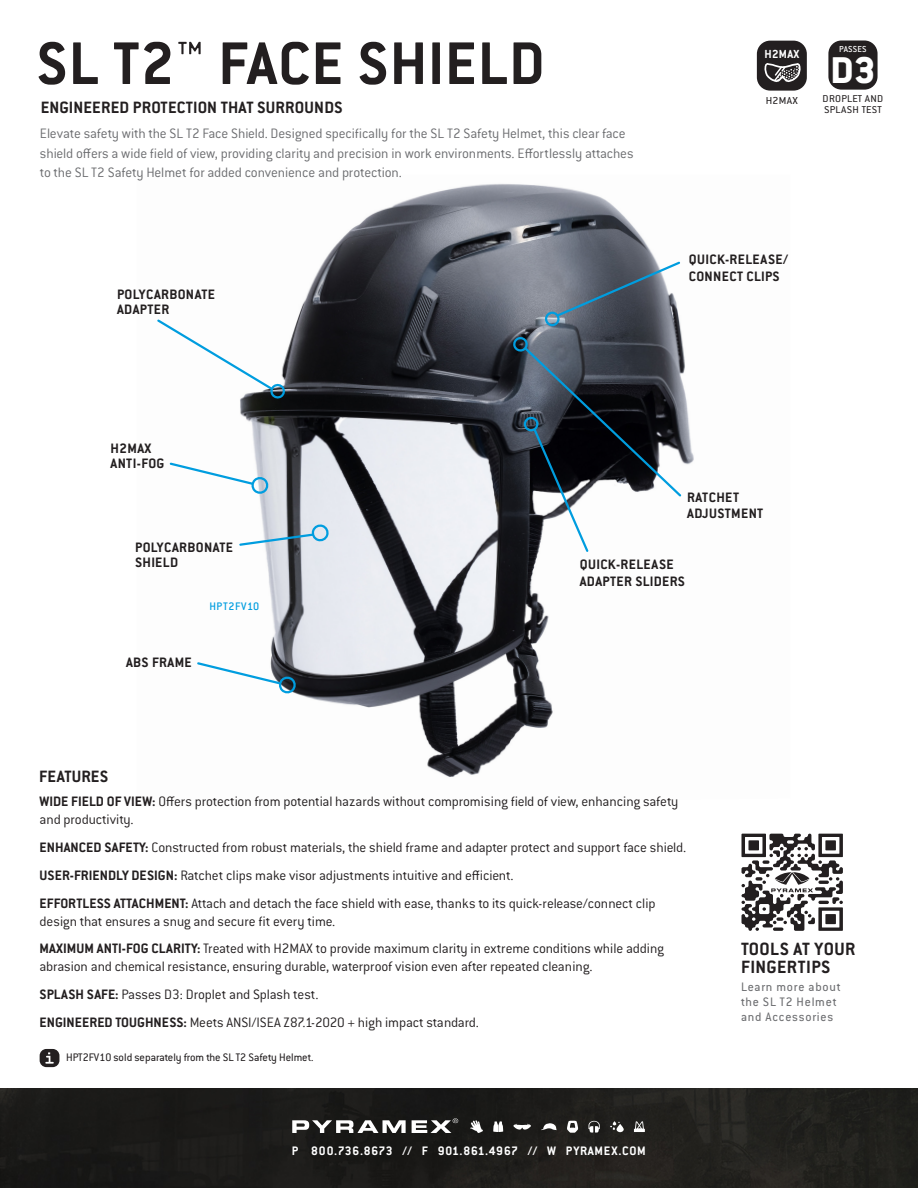
<style>
.page{position:relative;width:918px;height:1188px;background:#fff}
.page>*{position:absolute;margin:0;border:0;box-sizing:border-box;transform-origin:0 0}
.Model_Name{font:700 66px "Conduit ITC Std";letter-spacing:.02em;color:#231f20}
.t1{font:800 40.95px "Conduit ITC Std";color:#fff}
.t2{font:700 19.5px/18px "Conduit ITC Std";letter-spacing:.025em;color:#231f20}
.Description___no_rule{font:700 18px "Conduit ITC Std";letter-spacing:.01em;color:#231f20}
.Description___no_rule-2{font:300 15px/18px "Conduit ITC Std";letter-spacing:-.01em;color:#231f20}
.Description___no_rule-3{font:300 15px/19.5px "Conduit ITC Std";letter-spacing:-.01em;color:#6c6d70}
.t3{font:700 15px/16.5px "Conduit ITC Std";letter-spacing:.025em;color:#231f20}
.t4{font:700 13.5px "Conduit ITC Std";letter-spacing:.05em;color:#fff}
.t5{font:13.5px/15px "Conduit ITC Std";letter-spacing:.06em;color:#6c6d70}
.t6{font:700 12.9px "Conduit ITC Std";letter-spacing:.025em;color:#fff}
.t7{font:12px "Conduit ITC Std";color:#231f20}
.Description___no_rule-4{font:500 12px "Conduit ITC Std";letter-spacing:.05em;color:#009ddf}
.t8{font:11.1px "Conduit ITC Std";letter-spacing:.025em;color:#231f20;scale:1.07 1}
.t9{font:10.95px/10.2px "Conduit ITC Std";letter-spacing:.025em;color:#231f20;scale:1.07 1}
.t10{font:500 9.6px "Conduit ITC Std";letter-spacing:.02em;color:#fff}
.s1{font-weight:700}
</style>
<div class="page">
<img style="left:0;top:1088px;width:918px;height:100px">
<svg style="left:634px;top:1121px;width:11px;height:11px"></svg>
<svg style="left:610px;top:1121px;width:14px;height:11px"></svg>
<svg style="left:470px;top:1120px;width:13px;height:13px"></svg>
<svg style="left:493px;top:1121px;width:10px;height:11px"></svg>
<svg style="left:588px;top:1121px;width:12px;height:12px"></svg>
<svg style="left:567px;top:1121px;width:11px;height:12px"></svg>
<svg style="left:513px;top:1124px;width:18px;height:6px"></svg>
<svg style="left:541px;top:1122px;width:16px;height:8px"></svg>
<svg style="left:292px;top:1118px;width:166px;height:15px"></svg>
<img style="left:240px;top:184px;width:454px;height:593px">
<svg style="left:197px;top:661px;width:101px;height:32px"></svg>
<svg style="left:239px;top:522px;width:92px;height:25px"></svg>
<svg style="left:513px;top:337px;width:170px;height:217px"></svg>
<div style="left:524px;top:417px;width:14px;height:14px;border:2px solid #009ddf;border-radius:50%"></div>
<svg style="left:157px;top:318px;width:130px;height:80px"></svg>
<div style="left:40px;top:1049px;width:19px;height:18px;background:#231f20;border-radius:7px"></div>
<svg style="left:45px;top:1052px;width:9px;height:12px"></svg>
<svg style="left:741px;top:834px;width:102px;height:97px"></svg>
<svg style="left:555px;top:260px;width:127px;height:58px;background:#697480"></svg>
<div style="left:545px;top:312px;width:15px;height:14px;border:2px solid #009ddf;border-radius:50%"></div>
<div style="left:828px;top:40px;width:50px;height:50px;background:#231f20;border-radius:13px"></div>
<div style="left:757px;top:41px;width:50px;height:50px;background:#231f20;border-radius:13px"></div>
<svg style="left:764px;top:63px;width:37px;height:19px"></svg>
<svg style="left:169px;top:461px;width:102px;height:33px"></svg>
<p class="Model_Name" style="left:36px;top:23px;width:510px">SL T2™ FACE SHIELD</p>
<p class="Description___no_rule" style="left:41px;top:97px;width:303px">ENGINEERED PROTECTION THAT SURROUNDS</p>
<p class="Description___no_rule-3" style="left:40px;top:123px;width:595px">Elevate safety with the SL T2 Face Shield. Designed specifically for the SL T2 Safety Helmet, this clear face shield offers a wide field of view, providing clarity and precision in work environments. Effortlessly attaches to the SL T2 Safety Helmet for added convenience and protection.</p>
<p class="t3" style="left:117px;top:286px;width:100px;line-height:15px">POLYCARBONATE<br>ADAPTER</p>
<p class="t6" style="left:764px;top:46px;width:37px">H2MAX</p>
<p class="t8" style="left:766px;top:93px;width:32px">H2MAX</p>
<p class="t10" style="left:839px;top:43px;width:29px">PASSES</p>
<p class="t1" style="left:831px;top:45px;width:47px">D3</p>
<p class="t9" style="left:823px;top:94px;width:58px">DROPLET AND<br>SPLASH TEST</p>
<p class="t3" style="left:689px;top:251px;width:101px">QUICK-RELEASE/<br>CONNECT CLIPS</p>
<p class="t3" style="left:111px;top:440px;width:55px;line-height:15px">H2MAX<br>ANTI-FOG</p>
<p class="t3" style="left:135px;top:539px;width:100px;line-height:15px">POLYCARBONATE<br>SHIELD</p>
<p class="Description___no_rule-4" style="left:209px;top:599px;width:51px">HPT2FV10</p>
<p class="t3" style="left:126px;top:654px;width:67px">ABS FRAME</p>
<p class="Description___no_rule" style="left:39px;top:765px;width:71px">FEATURES</p>
<p class="t3" style="left:687px;top:488px;width:78px">RATCHET<br>ADJUSTMENT</p>
<p class="t3" style="left:580px;top:556px;width:107px">QUICK-RELEASE<br>ADAPTER SLIDERS</p>
<p class="Description___no_rule-2" style="left:40px;top:792px;width:640px"><span class="s1">WIDE FIELD OF VIEW:</span> Offers protection from potential hazards without compromising field of view, enhancing safety and productivity.</p>
<p class="Description___no_rule-2" style="left:40px;top:838px;width:648px"><span class="s1">ENHANCED SAFETY:</span> Constructed from robust materials, the shield frame and adapter protect and support face shield.</p>
<p class="Description___no_rule-2" style="left:40px;top:866px;width:476px"><span class="s1">USER-FRIENDLY DESIGN:</span> Ratchet clips make visor adjustments intuitive and efficient.</p>
<p class="Description___no_rule-2" style="left:40px;top:894px;width:618px"><span class="s1">EFFORTLESS ATTACHMENT:</span> Attach and detach the face shield with ease, thanks to its quick-release/connect clip design that ensures a snug and secure fit every time.</p>
<p class="Description___no_rule-2" style="left:40px;top:939px;width:626px"><span class="s1">MAXIMUM ANTI-FOG CLARITY:</span> Treated with H2MAX to provide maximum clarity in extreme conditions while adding abrasion and chemical resistance, ensuring durable, waterproof vision even after repeated cleaning.</p>
<p class="Description___no_rule-2" style="left:40px;top:985px;width:280px"><span class="s1">SPLASH SAFE:</span> Passes D3: Droplet and Splash test.</p>
<p class="Description___no_rule-2" style="left:40px;top:1013px;width:441px"><span class="s1">ENGINEERED TOUGHNESS:</span> Meets ANSI/ISEA Z87.1-2020 + high impact standard.</p>
<p class="t7" style="left:66px;top:1050px;width:249px">HPT2FV10 sold separately from the SL T2 Safety Helmet.</p>
<p class="t4" style="left:292px;top:1143px;width:356px">P 800.736.8673 // F 901.861.4967 // W PYRAMEX.COM</p>
<p class="t2" style="left:741px;top:939px;width:116px">TOOLS AT YOUR<br>FINGERTIPS</p>
<p class="t5" style="left:741px;top:979px;width:101px">Learn more about the SL T2 Helmet and Accessories</p>
</div>
